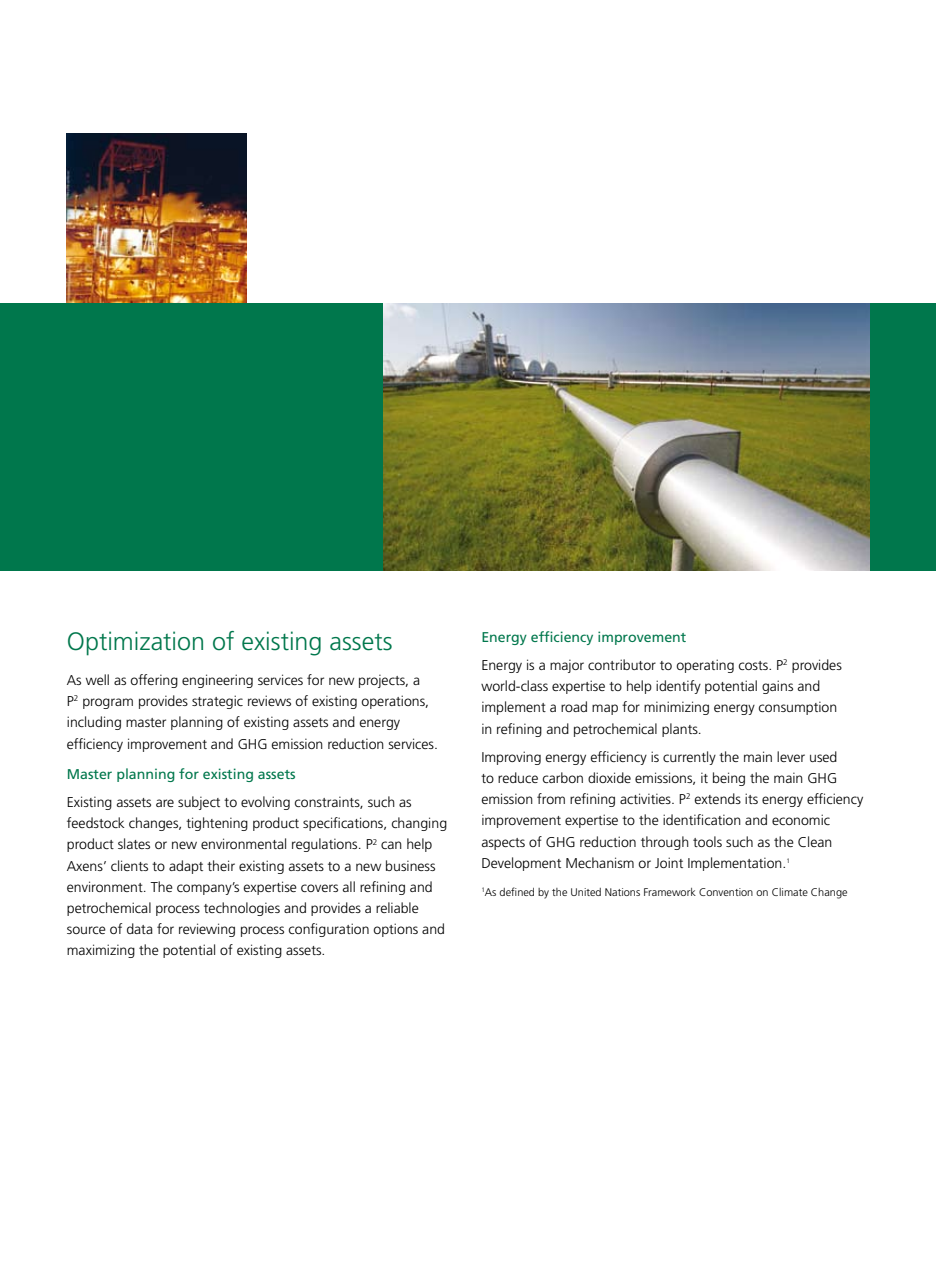
<style>
.page{position:relative;width:936px;height:1285px;background:#fff}
.page>*{position:absolute;margin:0;border:0;box-sizing:border-box;transform-origin:0 0}
.t1{font:300 25.2px "Frutiger LT Std";color:#00774c}
.t2{font:300 14.1px/21.1px "Frutiger LT Std";color:#000}
.t3{font:14.1px "Frutiger LT Std";color:#00774c}
.t4{font:300 10.95px "Frutiger LT Std";color:#000}
.s1{font-weight:400;color:#00774c}
</style>
<div class="page">
<img style="left:67px;top:134px;width:179px;height:169px">
<div style="left:0;top:303px;width:935px;height:267px;background:#00774c"></div>
<img style="left:383px;top:303px;width:486px;height:267px">
<h1 class="t1" style="left:67px;top:627px;width:327px">Optimization of existing assets</h1>
<p class="t2" style="left:67px;top:669px;width:372px">As well as offering engineering services for new projects, a<br>P<sup>2</sup> program provides strategic reviews of existing operations, including master planning of existing assets and energy efficiency improvement and GHG emission reduction services.</p>
<p class="t3" style="left:67px;top:765px;width:230px">Master planning for existing assets</p>
<p class="t2" style="left:67px;top:791px;width:382px">Existing assets are subject to evolving constraints, such as feedstock changes, tightening product specifications, changing product slates or new environmental regulations. P<sup>2</sup> can help Axens’ clients to adapt their existing assets to a new business environment. The company’s expertise covers all refining and petrochemical process technologies and provides a reliable source of data for reviewing process configuration options and maximizing the potential of existing assets.</p>
<p class="t2" style="left:481px;top:623px;width:362px;line-height:27.9px"><span class="s1">Energy efficiency improvement<br></span>Energy is a major contributor to operating costs. P<sup>2</sup> provides</p>
<p class="t2" style="left:481px;top:676px;width:357px">world-class expertise to help identify potential gains and implement a road map for minimizing energy consumption in refining and petrochemical plants.</p>
<p class="t2" style="left:481px;top:746px;width:383px">Improving energy efficiency is currently the main lever used<br>to reduce carbon dioxide emissions, it being the main GHG emission from refining activities. P<sup>2</sup> extends its energy efficiency improvement expertise to the identification and economic aspects of GHG reduction through tools such as the Clean Development Mechanism or Joint Implementation.<sup>1</sup></p>
<p class="t4" style="left:481px;top:885px;width:368px"><sup>1</sup>As defined by the United Nations Framework Convention on Climate Change</p>
</div>
